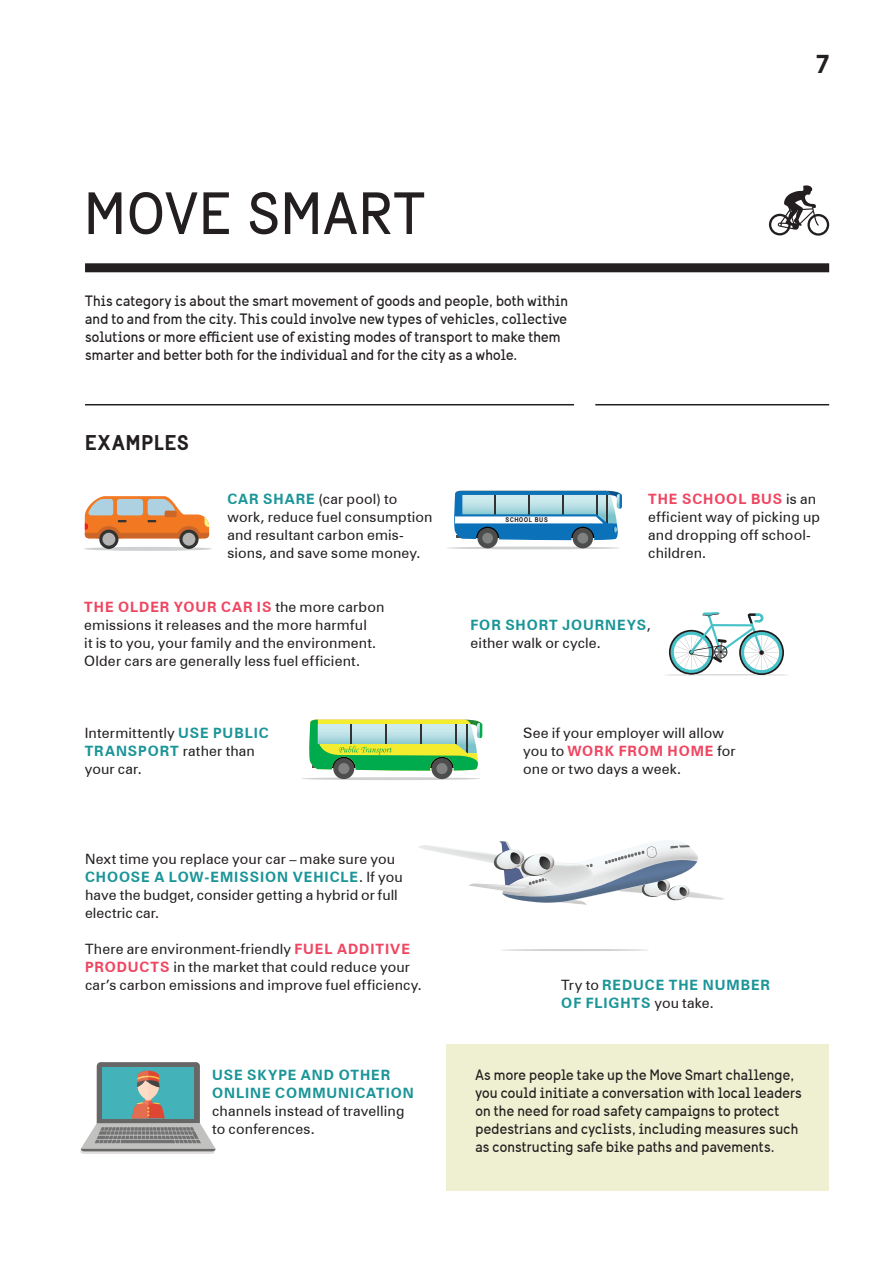
<style>
.page{position:relative;width:893px;height:1263px;background:#fff}
.page>*{position:absolute;margin:0;border:0;box-sizing:border-box;transform-origin:0 0}
.Rubrik_1{font:58.5px "Sweden Sans";letter-spacing:.04em;color:#231f20}
.t1{font:700 25.5px "Sweden Sans";color:#231f20}
.Rubrik_4{font:700 21px "Sweden Sans";letter-spacing:.05em;color:#231f20}
.Ingress{font:14.7px/18px "Sweden Sans";letter-spacing:.015em;color:#231f20}
.Bröd{font:14.25px/18px "Zurich BT";letter-spacing:.01em;color:#231f20}
.Bröd-2{font:700 14.25px/18px "Zurich BT";letter-spacing:.065em;color:#1b9598}
.t2{font:700 6.75px "Sweden Sans";letter-spacing:.06em;color:#231f20}
.s1{font-weight:700;color:#1b9598}
.s2{font-weight:700;color:#ef4662}
.s3{font-weight:400;color:#231f20}
</style>
<div class="page">
<div style="left:85px;top:263px;width:744px;height:9px;background:#231f20"></div>
<hr style="left:85px;top:404px;width:489px;height:1px;background:#231f20">
<hr style="left:595px;top:404px;width:234px;height:1px;background:#231f20">
<svg style="left:179px;top:530px;width:20px;height:19px"></svg>
<div style="left:183px;top:533px;width:12px;height:13px;background:#b4b4b3;border-radius:50%"></div>
<svg style="left:99px;top:530px;width:19px;height:19px"></svg>
<div style="left:102px;top:533px;width:13px;height:13px;background:#b4b4b3;border-radius:50%"></div>
<svg style="left:85px;top:496px;width:124px;height:42px"></svg>
<div style="left:165px;top:511px;width:12px;height:6px;background:#cc6528;border-radius:2px"></div>
<svg style="left:84px;top:547px;width:128px;height:4px"></svg>
<hr style="left:446px;top:546px;width:174px;height:3px;background:#ced0d1;border-radius:50%">
<div style="left:573px;top:528px;width:20px;height:20px;background:#4d4d4d;border-radius:50%"></div>
<div style="left:577px;top:533px;width:11px;height:10px;background:#808181;border-radius:50%"></div>
<div style="left:477px;top:528px;width:21px;height:20px;background:#4d4d4d;border-radius:50%"></div>
<div style="left:482px;top:533px;width:11px;height:10px;background:#808181;border-radius:50%"></div>
<svg style="left:454px;top:491px;width:168px;height:49px"></svg>
<hr style="left:301px;top:777px;width:179px;height:3px;background:#ced0d1;border-radius:50%">
<div style="left:431px;top:758px;width:21px;height:21px;background:#4d4d4d;border-radius:50%"></div>
<div style="left:436px;top:763px;width:11px;height:11px;background:#808181;border-radius:50%"></div>
<div style="left:333px;top:758px;width:21px;height:21px;background:#4d4d4d;border-radius:50%"></div>
<div style="left:338px;top:763px;width:11px;height:11px;background:#808181;border-radius:50%"></div>
<svg style="left:309px;top:720px;width:173px;height:51px;background:#8dc880"></svg>
<svg style="left:667px;top:612px;width:119px;height:63px"></svg>
<hr style="left:501px;top:949px;width:148px;height:2px;background:#ced0d1;border-radius:50%">
<img style="left:571px;top:903px;width:16px;height:2px">
<img style="left:698px;top:893px;width:26px;height:7px">
<img style="left:468px;top:883px;width:24px;height:6px">
<svg style="left:492px;top:841px;width:205px;height:62px"></svg>
<div style="left:97px;top:1062px;width:103px;height:64px;background:#676767;border-radius:4px"></div>
<svg style="left:80px;top:1065px;width:136px;height:89px"></svg>
<div style="left:446px;top:1044px;width:383px;height:146px;background:#eff0d1"></div>
<svg style="left:769px;top:185px;width:60px;height:51px"></svg>
<p class="Rubrik_1" style="left:85px;top:178px;width:341px">MOVE SMART</p>
<p class="Ingress" style="left:85px;top:292px;width:484px">This category is about the smart movement of goods and people, both within and to and from the city. This could involve new types of vehicles, collective solutions or more efficient use of existing modes of transport to make them smarter and better both for the individual and for the city as a whole.</p>
<p class="Rubrik_4" style="left:85px;top:429px;width:105px">EXAMPLES</p>
<p class="Bröd" style="left:227px;top:490px;width:207px"><span class="s1">CAR SHARE</span> (car pool) to work, reduce fuel consumption and resultant carbon emis&shy;sions, and save some money.</p>
<p class="t2" style="left:505px;top:516px;width:44px">SCHOOL BUS</p>
<h2 class="t1" style="left:817px;top:48px;width:14px">7</h2>
<p class="Bröd" style="left:648px;top:490px;width:173px"><span class="s2">THE SCHOOL BUS</span> is an efficient way of picking up and dropping off school&shy;children.</p>
<p class="Bröd" style="left:84px;top:598px;width:302px"><span class="s2">THE OLDER YOUR CAR IS</span> the more carbon emissions it releases and the more harmful<br>it is to you, your family and the environment.<br>Older cars are generally less fuel efficient.</p>
<p class="Bröd" style="left:85px;top:724px;width:186px">Intermittently <span class="s1">USE PUBLIC<br>TRANSPORT</span> rather than your car.</p>
<p class="Bröd" style="left:85px;top:850px;width:319px">Next time you replace your car – make sure you <span class="s1">CHOOSE A LOW-EMISSION VEHICLE</span>. If you have the budget, consider getting a hybrid or full electric car.</p>
<p class="Bröd" style="left:85px;top:940px;width:338px">There are environment-friendly <span class="s2">FUEL ADDITIVE<br>PRODUCTS</span> in the market that could reduce your car’s carbon emissions and improve fuel efficiency.</p>
<p class="Bröd" style="left:212px;top:1066px;width:203px"><span class="s1">USE SKYPE AND OTHER<br>ONLINE COMMUNICATION </span>channels instead of travelling to conferences.</p>
<p class="Bröd" style="left:471px;top:616px;width:182px"><span class="s1">FOR SHORT JOURNEYS</span>, either walk or cycle.</p>
<p class="Bröd" style="left:523px;top:724px;width:214px">See if your employer will allow you to <span class="s2">WORK FROM HOME</span> for one or two days a week.</p>
<p class="Bröd-2" style="left:561px;top:976px;width:210px"><span class="s3">Try to</span> REDUCE THE NUMBER<br>OF FLIGHTS <span class="s3">you take.</span></p>
<p class="Ingress" style="left:475px;top:1066px;width:328px">As more people take up the Move Smart challenge, you could initiate a conversation with local leaders on the need for road safety campaigns to protect pedestrians and cyclists, including measures such as constructing safe bike paths and pavements.</p>
</div>
